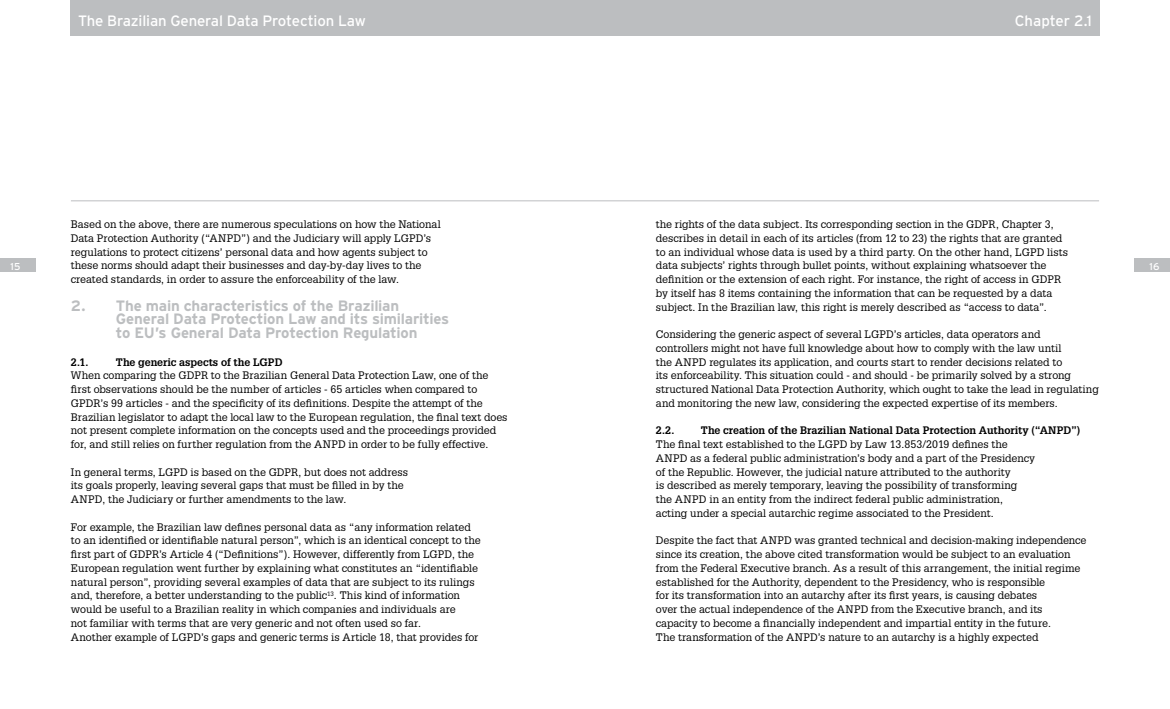
<style>
.page{position:relative;width:1170px;height:709px;background:#fff}
.page>*{position:absolute;margin:0;border:0;box-sizing:border-box;transform-origin:0 0}
.t1{font:700 15px/13.8px "Interstate";letter-spacing:-.015em;color:#bcbec0}
.t2{font:15px "Interstate";letter-spacing:-.01em;color:#fff}
.t3{font:10.62px/13.8px "Glypha LT Std";color:#000}
.t4{font:700 10.62px "Glypha LT Std";letter-spacing:-.005em;color:#000}
.t5{font:10px "Interstate";color:#fff}
</style>
<div class="page">
<hr style="left:585px;top:200px;width:513px;height:1px;background:#bcbec0">
<div style="left:585px;top:0;width:513px;height:35px;background:#bcbec0"></div>
<div style="left:1134px;top:258px;width:35px;height:14px;background:#bcbec0"></div>
<div style="left:0;top:258px;width:35px;height:14px;background:#bcbec0"></div>
<div style="left:71px;top:0;width:514px;height:35px;background:#bcbec0"></div>
<hr style="left:71px;top:200px;width:514px;height:1px;background:#bcbec0">
<h1 class="t2" style="left:78px;top:13px;width:289px">The Brazilian General Data Protection Law</h1>
<h1 class="t2" style="left:1014px;top:13px;width:79px">Chapter 2.1</h1>
<p class="t3" style="left:656px;top:217px;width:413px">the rights of the data subject. Its corresponding section in the GDPR, Chapter 3, describes in detail in each of its articles (from 12 to 23) the rights that are granted to an individual whose data is used by a third party. On the other hand, LGPD lists data subjects’ rights through bullet points, without explaining whatsoever the definition or the extension of each right. For instance, the right of access in GDPR by itself has 8 items containing the information that can be requested by a data subject. In the Brazilian law, this right is merely described as “access to data”.</p>
<p class="t3" style="left:656px;top:327px;width:444px">Considering the generic aspect of several LGPD’s articles, data operators and<br>controllers might not have full knowledge about how to comply with the law until<br>the ANPD regulates its application, and courts start to render decisions related to<br>its enforceability. This situation could - and should - be primarily solved by a strong structured National Data Protection Authority, which ought to take the lead in regulating and monitoring the new law, considering the expected expertise of its members.</p>
<p class="t4" style="left:656px;top:424px;width:20px">2.2.</p>
<p class="t4" style="left:701px;top:424px;width:381px">The creation of the Brazilian National Data Protection Authority (“ANPD”)</p>
<p class="t3" style="left:656px;top:437px;width:380px">The final text established to the LGPD by Law 13.853/2019 defines the ANPD as a federal public administration’s body and a part of the Presidency of the Republic. However, the judicial nature attributed to the authority<br>is described as merely temporary, leaving the possibility of transforming the ANPD in an entity from the indirect federal public administration, acting under a special autarchic regime associated to the President.</p>
<p class="t3" style="left:656px;top:533px;width:432px">Despite the fact that ANPD was granted technical and decision-making independence since its creation, the above cited transformation would be subject to an evaluation from the Federal Executive branch. As a result of this arrangement, the initial regime established for the Authority, dependent to the Presidency, who is responsible<br>for its transformation into an autarchy after its first years, is causing debates<br>over the actual independence of the ANPD from the Executive branch, and its capacity to become a financially independent and impartial entity in the future.<br>The transformation of the ANPD’s nature to an autarchy is a highly expected</p>
<p class="t3" style="left:71px;top:217px;width:371px">Based on the above, there are numerous speculations on how the National Data Protection Authority (“ANPD”) and the Judiciary will apply LGPD’s regulations to protect citizens’ personal data and how agents subject to these norms should adapt their businesses and day-by-day lives to the created standards, in order to assure the enforceability of the law.</p>
<h1 class="t1" style="left:116px;top:298px;width:335px;text-indent:-45px">2. The main characteristics of the Brazilian<br>General Data Protection Law and its similarities to EU’s General Data Protection Regulation</h1>
<p class="t4" style="left:71px;top:355px;width:19px">2.1.</p>
<p class="t4" style="left:116px;top:355px;width:168px">The generic aspects of the LGPD</p>
<p class="t3" style="left:71px;top:368px;width:438px">When comparing the GDPR to the Brazilian General Data Protection Law, one of the first observations should be the number of articles - 65 articles when compared to GPDR’s 99 articles - and the specificity of its definitions. Despite the attempt of the Brazilian legislator to adapt the local law to the European regulation, the final text does not present complete information on the concepts used and the proceedings provided for, and still relies on further regulation from the ANPD in order to be fully effective.</p>
<p class="t3" style="left:71px;top:465px;width:338px">In general terms, LGPD is based on the GDPR, but does not address its goals properly, leaving several gaps that must be filled in by the<br>ANPD, the Judiciary or further amendments to the law.</p>
<p class="t3" style="left:71px;top:520px;width:411px">For example, the Brazilian law defines personal data as “any information related to an identified or identifiable natural person”, which is an identical concept to the first part of GDPR’s Article 4 (“Definitions”). However, differently from LGPD, the European regulation went further by explaining what constitutes an “identifiable natural person”, providing several examples of data that are subject to its rulings and, therefore, a better understanding to the public<sup>13</sup>. This kind of information would be useful to a Brazilian reality in which companies and individuals are<br>not familiar with terms that are very generic and not often used so far.<br>Another example of LGPD’s gaps and generic terms is Article 18, that provides for</p>
<p class="t5" style="left:11px;top:260px;width:11px">15</p>
<p class="t5" style="left:1149px;top:260px;width:11px">16</p>
<p class="t5" style="left:1152px;top:260px;width:11px">16</p>
</div>
